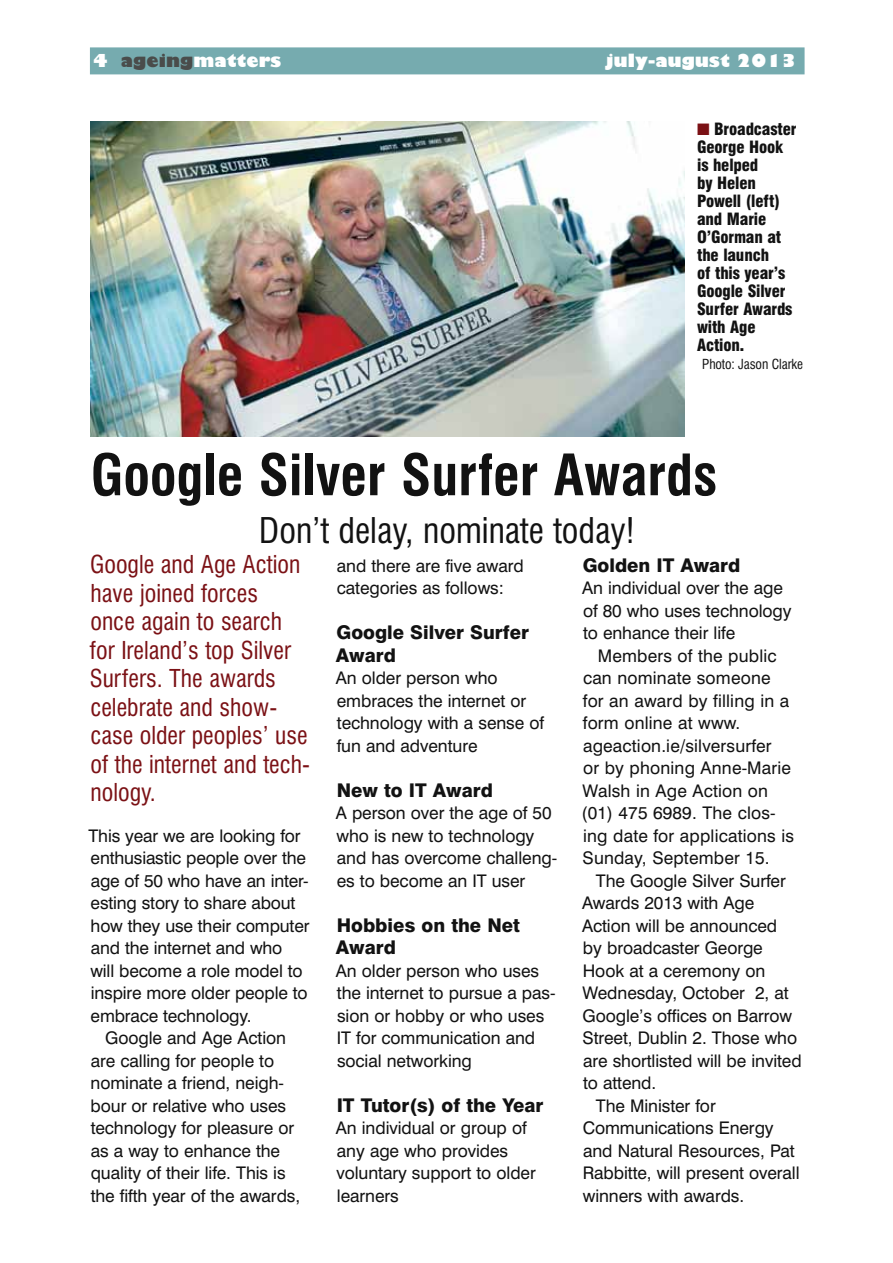
<style>
.page{position:relative;width:893px;height:1263px;background:#fff}
.page>*{position:absolute;margin:0;border:0;box-sizing:border-box;transform-origin:0 0}
.t1{font:700 condensed 55.5px "Swiss 721 BT";color:#121212}
.t2{font:condensed 34.5px "Swiss 721 BT";color:#121212}
.t3{font:condensed 24px/28.5px "Swiss 721 BT";color:#7b1115}
.t4{font:800 18.9px/22.5px "Swiss 721 BT";color:#121212}
.t5{font:17.4px/22.5px "Swiss 721 BT";letter-spacing:-.005em;color:#121212}
.t6{font:800 17.4px "Gill Sans";letter-spacing:.005em;color:#fff}
.t7{font:900 condensed 16.5px/18px "Swiss 721 BT";letter-spacing:-.01em;color:#121212}
.t8{font:condensed 13.5px "Swiss 721 BT";letter-spacing:-.01em;color:#121212}
.s1{color:#4a4c4b}
.s2{color:#7b1115}
</style>
<div class="page">
<div style="left:90px;top:47px;width:715px;height:27px;background:#76abaf"></div>
<img style="left:90px;top:122px;width:595px;height:314px">
<p class="t6" style="left:93px;top:50px;width:190px">4 <span class="s1">ageing</span>matters</p>
<p class="t6" style="left:605px;top:50px;width:193px">july-august 2013</p>
<p class="t7" style="left:697px;top:120px;width:101px"><span class="s2">■</span> Broadcaster<br>George Hook is helped<br>by Helen<br>Powell (left) and Marie<br>O’Gorman at the launch<br>of this year’s<br>Google Silver<br>Surfer Awards with Age<br>Action.</p>
<p class="t8" style="left:702px;top:356px;width:102px">Photo: Jason Clarke</p>
<h1 class="t1" style="left:91px;top:442px;width:628px">Google Silver Surfer Awards</h1>
<h2 class="t2" style="left:259px;top:510px;width:377px">Don’t delay, nominate today!</h2>
<h3 class="t3" style="left:90px;top:550px;width:222px">Google and Age Action have joined forces<br>once again to search for Ireland’s top Silver<br>Surfers. The awards celebrate and show&shy;case older peoples’ use of the internet and tech&shy;nology.</h3>
<p class="t5" style="left:89px;top:824px;width:222px">This year we are looking for enthusiastic people over the age of 50 who have an inter&shy;esting story to share about how they use their computer and the internet and who<br>will become a role model to inspire more older people to embrace technology.</p>
<p class="t5" style="left:91px;top:1026px;width:211px;text-indent:15px">Google and Age Action are calling for people to nominate a friend, neigh&shy;bour or relative who uses technology for pleasure or as a way to enhance the quality of their life. This is the fifth year of the awards,</p>
<p class="t5" style="left:337px;top:554px;width:189px">and there are five award categories as follows:</p>
<p class="t4" style="left:336px;top:621px;width:195px">Google Silver Surfer<br>Award</p>
<p class="t5" style="left:336px;top:666px;width:210px">An older person who embraces the internet or technology with a sense of fun and adventure</p>
<p class="t4" style="left:337px;top:778px;width:158px">New to IT Award</p>
<p class="t5" style="left:336px;top:801px;width:223px">A person over the age of 50 who is new to technology and has overcome challeng&shy;es to become an IT user</p>
<p class="t4" style="left:336px;top:913px;width:185px">Hobbies on the Net<br>Award</p>
<p class="t5" style="left:336px;top:959px;width:221px">An older person who uses the internet to pursue a pas&shy;sion or hobby or who uses<br>IT for communication and social networking</p>
<p class="t4" style="left:337px;top:1093px;width:208px">IT Tutor(s) of the Year</p>
<p class="t5" style="left:336px;top:1116px;width:201px">An individual or group of any age who provides voluntary support to older learners</p>
<p class="t4" style="left:583px;top:553px;width:159px">Golden IT Award</p>
<p class="t5" style="left:582px;top:576px;width:211px">An individual over the age of 80 who uses technology to enhance their life</p>
<p class="t5" style="left:582px;top:644px;width:214px;text-indent:16px">Members of the public can nominate someone for an award by filling in a form online at www. ageaction.ie/silversurfer<br>or by phoning Anne-Marie<br>Walsh in Age Action on (01) 475 6989. The clos&shy;ing date for applications is<br>Sunday, September 15.</p>
<p class="t5" style="left:596px;top:869px;width:191px">The Google Silver Surfer</p>
<p class="t5" style="left:582px;top:891px;width:174px">Awards 2013 with Age</p>
<p class="t5" style="left:582px;top:914px;width:197px">Action will be announced</p>
<p class="t5" style="left:583px;top:936px;width:181px">by broadcaster George</p>
<p class="t5" style="left:583px;top:959px;width:184px">Hook at a ceremony on</p>
<p class="t5" style="left:583px;top:981px;width:208px">Wednesday, October 2, at</p>
<p class="t5" style="left:582px;top:1004px;width:211px">Google’s offices on Barrow</p>
<p class="t5" style="left:583px;top:1026px;width:216px">Street, Dublin 2. Those who</p>
<p class="t5" style="left:583px;top:1049px;width:220px">are shortlisted will be invited</p>
<p class="t5" style="left:583px;top:1071px;width:75px">to attend.</p>
<p class="t5" style="left:596px;top:1094px;width:121px">The Minister for</p>
<p class="t5" style="left:583px;top:1116px;width:192px">Communications Energy</p>
<p class="t5" style="left:583px;top:1139px;width:213px">and Natural Resources, Pat</p>
<p class="t5" style="left:583px;top:1161px;width:218px">Rabbitte, will present overall</p>
<p class="t5" style="left:583px;top:1184px;width:163px">winners with awards.</p>
</div>
